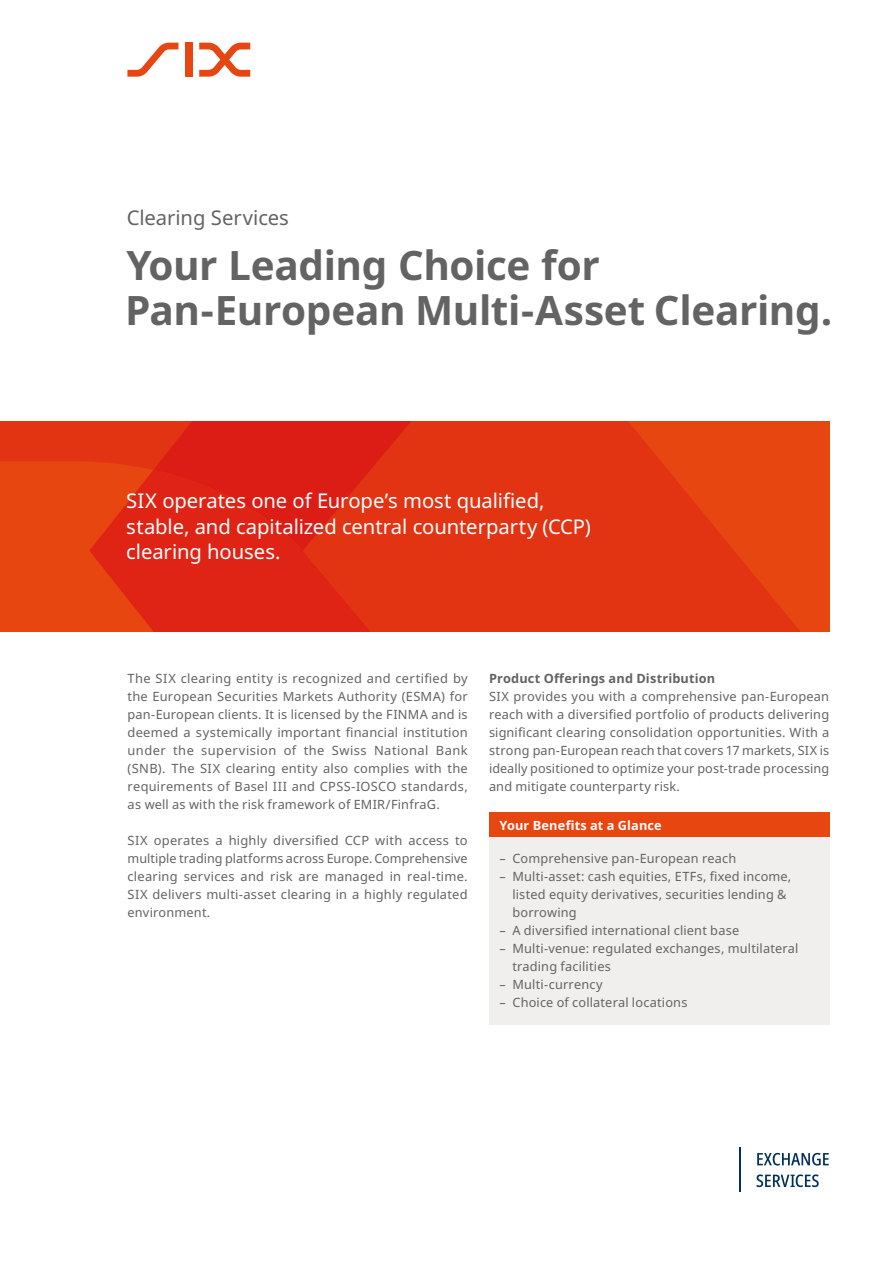
<style>
.page{position:relative;width:893px;height:1263px;background:#fff}
.page>*{position:absolute;margin:0;border:0;box-sizing:border-box;transform-origin:0 0}
.t1{font:700 40.5px/45px "Noto Sans";letter-spacing:-.01em;color:#646363}
.t2{font:20.25px/25.5px "Noto Sans";letter-spacing:-.005em;color:#fff}
.t3{font:20.25px "Noto Sans";letter-spacing:-.005em;color:#646363}
.t4{font:12.75px/18px "Noto Sans";letter-spacing:.015em;color:#646363;text-align:justify}
.t5{font:700 12.75px "Noto Sans";letter-spacing:.015em;color:#646363}
.t6{font:700 12.75px "Noto Sans";letter-spacing:.01em;color:#fff}
</style>
<div class="page">
<svg style="left:0;top:421px;width:153px;height:210px;background:#e53c11"></svg>
<svg style="left:153px;top:421px;width:676px;height:210px;background:#e13113"></svg>
<svg style="left:127px;top:43px;width:51px;height:34px"></svg>
<div style="left:185px;top:43px;width:7px;height:34px;background:#e84610"></div>
<svg style="left:199px;top:43px;width:51px;height:34px"></svg>
<hr style="left:739px;top:1147px;width:2px;height:45px;background:#00305d">
<svg style="left:757px;top:1153px;width:72px;height:12px"></svg>
<svg style="left:757px;top:1174px;width:62px;height:13px"></svg>
<div style="left:489px;top:812px;width:340px;height:25px;background:#e84610"></div>
<div style="left:489px;top:837px;width:340px;height:188px;background:#f1efed"></div>
<h2 class="t3" style="left:127px;top:203px;width:164px">Clearing Services</h2>
<h1 class="t1" style="left:125px;top:244px;width:709px">Your Leading Choice for<br>Pan-European Multi-Asset Clearing.</h1>
<h2 class="t2" style="left:126px;top:489px;width:466px">SIX operates one of Europe’s most qualified, stable, and capitalized central counterparty (CCP) clearing houses.</h2>
<p class="t4" style="left:128px;top:670px;width:342px">The SIX clearing entity is recognized and certified by the European Securities Markets Authority (ESMA) for pan-European clients. It is licensed by the FINMA and is deemed a systemically important financial institution under the supervision of the Swiss National Bank (SNB). The SIX clearing entity also complies with the requirements of Basel III and CPSS-IOSCO standards, as well as with the risk framework of EMIR/FinfraG.</p>
<p class="t4" style="left:128px;top:832px;width:342px">SIX operates a highly diversified CCP with access to multiple trading platforms across Europe. Comprehensive clearing services and risk are managed in real-time.<br>SIX delivers multi-asset clearing in a highly regulated environment.</p>
<p class="t5" style="left:489px;top:669px;width:228px">Product Offerings and Distribution</p>
<p class="t4" style="left:489px;top:688px;width:342px">SIX provides you with a comprehensive pan-European reach with a diversified portfolio of products delivering significant clearing consolidation opportunities. With a strong pan-European reach that covers 17 markets, SIX is ideally positioned to optimize your post-trade processing and mitigate counterparty risk.</p>
<p class="t6" style="left:500px;top:816px;width:164px">Your Benefits at a Glance</p>
<p class="t4" style="left:500px;top:850px;width:238px">– Comprehensive pan-European reach</p>
<p class="t4" style="left:512px;top:868px;width:280px;text-align:left;text-indent:-13px">– Multi-asset: cash equities, ETFs, fixed income, listed equity derivatives, securities lending &amp; borrowing</p>
<p class="t4" style="left:500px;top:922px;width:241px">– A diversified international client base</p>
<p class="t4" style="left:512px;top:940px;width:288px;text-indent:-13px">– Multi-venue: regulated exchanges, multilateral trading facilities</p>
<p class="t4" style="left:500px;top:976px;width:105px">– Multi-currency</p>
<p class="t4" style="left:500px;top:994px;width:189px">– Choice of collateral locations</p>
</div>
